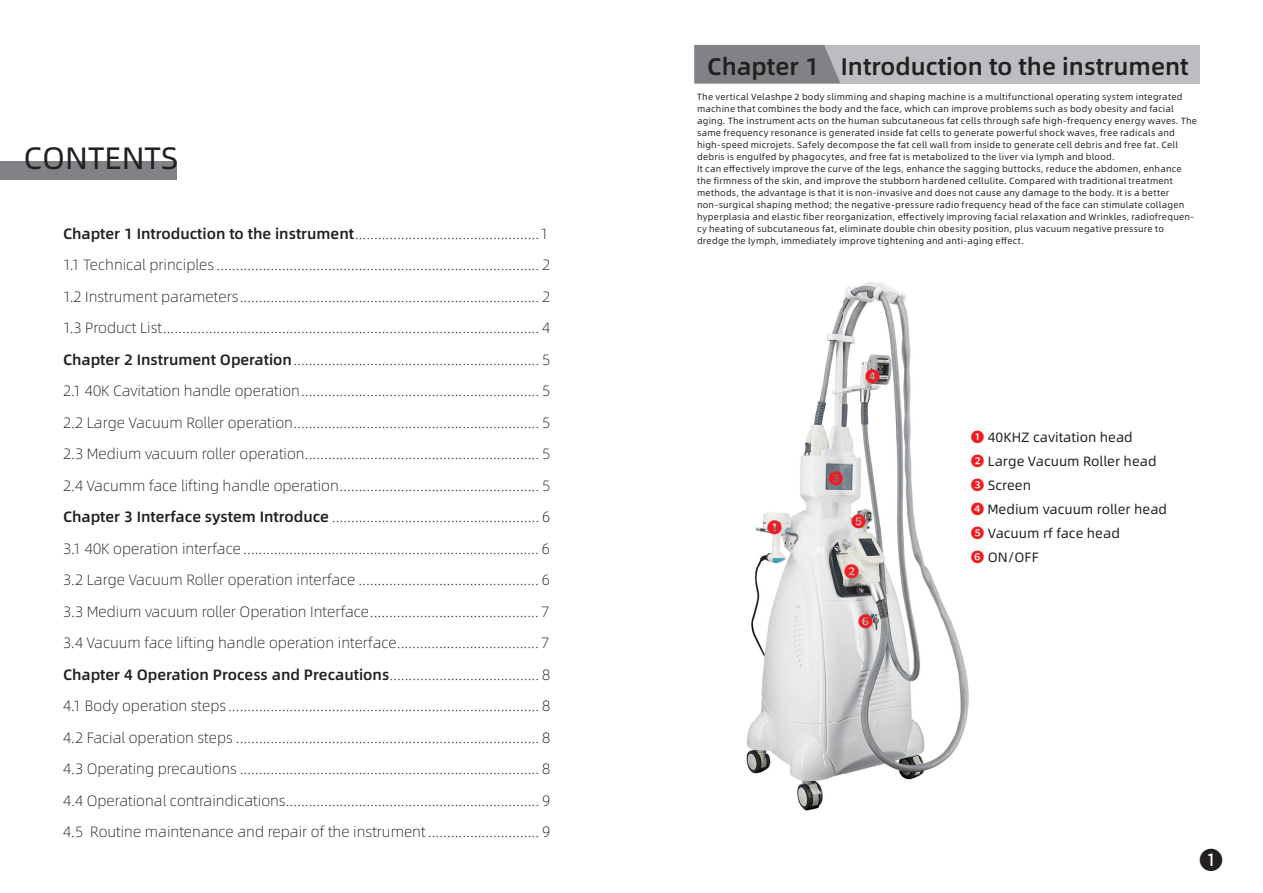
<style>
.page{position:relative;width:1263px;height:893px;background:#fff}
.page>*{position:absolute;margin:0;border:0;box-sizing:border-box;transform-origin:0 0}
.t1{font:31.05px "Alibaba Pu Hui Ti R";color:#231f20}
.t2{font:24px "Alibaba Pu Hui Ti M";color:#231f20}
.t3{font:24px "Source Han Sans CN";color:#231f20}
.t4{font:15px/31.5px "Alibaba Pu Hui Ti L";color:#231f20}
.t5{font:500 15px "Source Han Sans CN";color:#ee1d23}
.t6{font:13.5px/24px "Alibaba Pu Hui Ti R";color:#231f20}
.t7{font:9px/12px "Alibaba Pu Hui Ti R";letter-spacing:.025em;color:#231f20}
.s1{font-family:"Alibaba Pu Hui Ti M"}
.s2{font-family:"Source Han Sans CN";font-weight:500;color:#ee1d23}
</style>
<div class="page">
<div style="left:0;top:162px;width:177px;height:18px;background:#808285"></div>
<div style="left:694px;top:45px;width:506px;height:38px;background:#bcbdc0"></div>
<div style="left:694px;top:45px;width:146px;height:38px;background:#808285"></div>
<img style="left:746px;top:282px;width:223px;height:529px">
<h1 class="t1" style="left:24px;top:135px;width:156px">CONTENTS</h1>
<p class="t4" style="left:63px;top:217px;width:489px"><span class="s1">Chapter 1 Introduction to the instrument</span>................................................1<br>1.1 Technical principles .................................................................................... 2<br>1.2 Instrument parameters.............................................................................. 2<br>1.3 Product List.................................................................................................. 4<br><span class="s1">Chapter 2 Instrument Operation</span>................................................................ 5<br>2.1 40K Cavitation handle operation.............................................................. 5<br>2.2 Large Vacuum Roller operation................................................................ 5<br>2.3 Medium vacuum roller operation............................................................. 5<br>2.4 Vacumm face lifting handle operation.................................................... 5<br><span class="s1">Chapter 3 Interface system Introduce</span> ...................................................... 6<br>3.1 40K operation interface ............................................................................. 6<br>3.2 Large Vacuum Roller operation interface ............................................... 6<br>3.3 Medium vacuum roller Operation Interface............................................ 7<br>3.4 Vacuum face lifting handle operation interface..................................... 7<br><span class="s1">Chapter 4 Operation Process and Precautions</span>....................................... 8<br>4.1 Body operation steps ................................................................................. 8<br>4.2 Facial operation steps ............................................................................... 8<br>4.3 Operating precautions .............................................................................. 8<br>4.4 Operational contraindications.................................................................. 9<br>4.5 Routine maintenance and repair of the instrument ............................. 9</p>
<h2 class="t2" style="left:707px;top:47px;width:483px">Chapter 1 Introduction to the instrument</h2>
<p class="t7" style="left:697px;top:90px;width:501px">The vertical Velashpe 2 body slimming and shaping machine is a multifunctional operating system integrated machine that combines the body and the face, which can improve problems such as body obesity and facial aging. The instrument acts on the human subcutaneous fat cells through safe high-frequency energy waves. The same frequency resonance is generated inside fat cells to generate powerful shock waves, free radicals and high-speed microjets. Safely decompose the fat cell wall from inside to generate cell debris and free fat. Cell debris is engulfed by phagocytes, and free fat is metabolized to the liver via lymph and blood.<br>It can effectively improve the curve of the legs, enhance the sagging buttocks, reduce the abdomen, enhance the firmness of the skin, and improve the stubborn hardened cellulite. Compared with traditional treatment methods, the advantage is that it is non-invasive and does not cause any damage to the body. It is a better non-surgical shaping method; the negative-pressure radio frequency head of the face can stimulate collagen hyperplasia and elastic fiber reorganization, effectively improving facial relaxation and Wrinkles, radiofrequen&shy;cy heating of subcutaneous fat, eliminate double chin obesity position, plus vacuum negative pressure to dredge the lymph, immediately improve tightening and anti-aging effect.</p>
<p class="t5" style="left:767px;top:519px;width:16px">❶</p>
<p class="t5" style="left:865px;top:368px;width:16px">❹</p>
<p class="t5" style="left:829px;top:470px;width:16px">❸</p>
<p class="t5" style="left:851px;top:513px;width:16px">❺</p>
<p class="t5" style="left:844px;top:563px;width:16px">❷</p>
<p class="t5" style="left:858px;top:613px;width:16px">❻</p>
<p class="t6" style="left:971px;top:424px;width:198px"><span class="s2">❶</span> 40KHZ cavitation head<br><span class="s2">❷</span> Large Vacuum Roller head<br><span class="s2">❸</span> Screen<br><span class="s2">❹</span> Medium vacuum roller head<br><span class="s2">❺</span> Vacuum rf face head<br><span class="s2">❻</span> ON/OFF</p>
<h2 class="t3" style="left:1199px;top:847px;width:25px">❶</h2>
</div>
